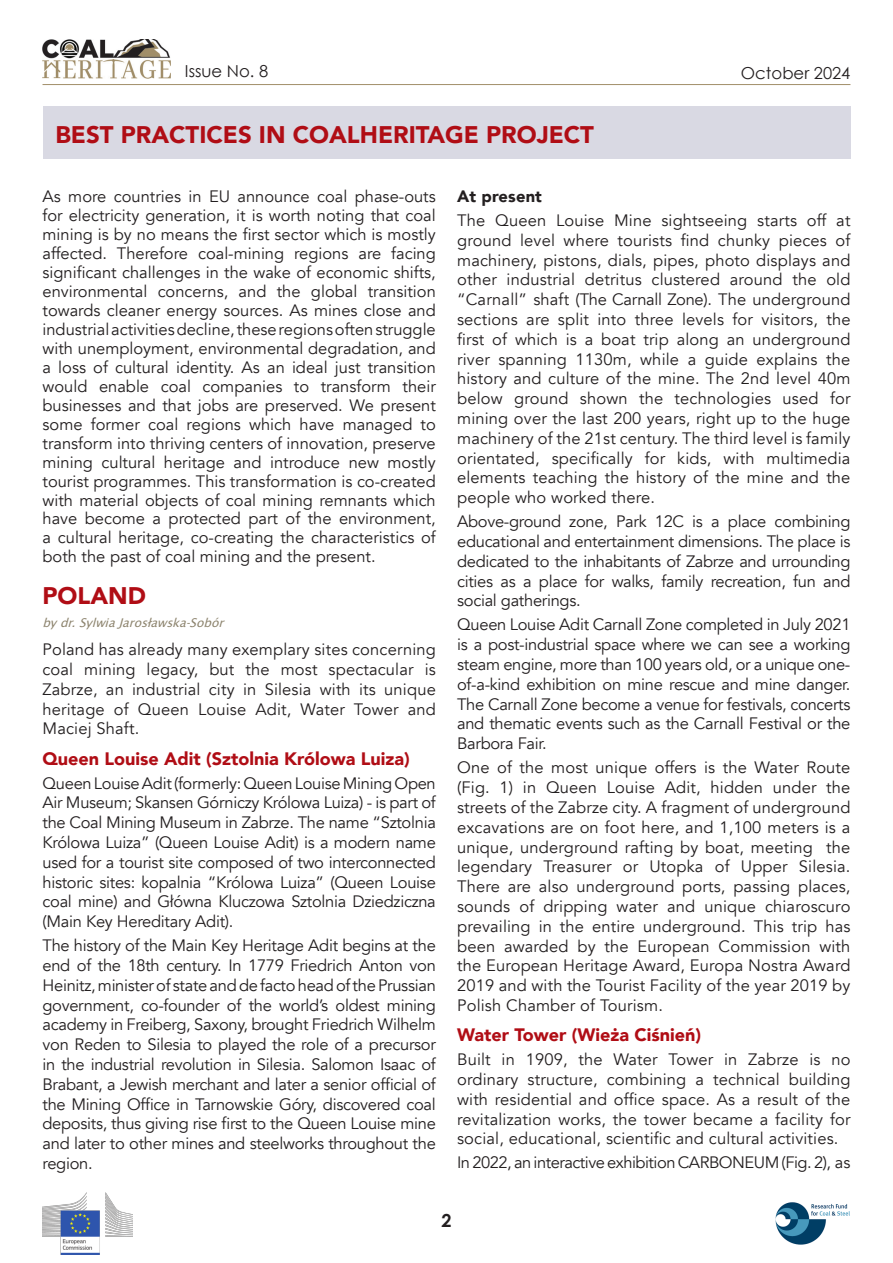
<style>
.page{position:relative;width:893px;height:1263px;background:#fff}
.page>*{position:absolute;margin:0;border:0;box-sizing:border-box;transform-origin:0 0}
.BODY_10{font:900 24px "Avenir";color:#b00d15}
.BODY_10-2{font:900 18px "Avenir";color:#b00d15}
.t1{font:700 18px "Century Gothic";color:#231f20}
.BODY_10-3{font:16.5px/19.8px "Avenir";letter-spacing:-.01em;color:#231f20;text-align:justify}
.BODY_10-4{font:16.5px "Avenir";letter-spacing:-.03em;color:#231f20}
.PODNASLOV{font:16.5px "Century Gothic";color:#231f20}
.BODY_10-5{font:900 16.5px "Avenir";letter-spacing:.01em;color:#231f20}
.BODY_10-6{font:italic 12px "Lucida San TEE Roma";color:#8d846e}
</style>
<div class="page">
<img style="left:43px;top:1192px;width:89px;height:62px">
<img style="left:775px;top:1202px;width:75px;height:43px">
<hr style="left:43px;top:84px;width:807px;height:1px;background:#a18e69">
<img style="left:43px;top:39px;width:128px;height:40px">
<div style="left:43px;top:106px;width:807px;height:53px;background:#d9d9e3"></div>
<p class="PODNASLOV" style="left:185px;top:60px;width:85px">Issue No. 8</p>
<p class="PODNASLOV" style="left:741px;top:61px;width:111px">October 2024</p>
<p class="BODY_10" style="left:55px;top:114px;width:540px">BEST PRACTICES IN COALHERITAGE PROJECT</p>
<p class="BODY_10-3" style="left:43px;top:187px;width:395px;line-height:18.9px">As more countries in EU announce coal phase-outs for electricity generation, it is worth noting that coal mining is by no means the first sector which is mostly affected. Therefore coal-mining regions are facing significant challenges in the wake of economic shifts, environmental concerns, and the global transition towards cleaner energy sources. As mines close and industrial activities decline, these regions often struggle with unemployment, environmental degradation, and a loss of cultural identity. As an ideal just transition would enable coal companies to transform their businesses and that jobs are preserved. We present some former coal regions which have managed to transform into thriving centers of innovation, preserve mining cultural heritage and introduce new mostly tourist programmes. This transformation is co-created with material objects of coal mining remnants which have become a protected part of the environment, a cultural heritage, co-creating the characteristics of both the past of coal mining and the present.</p>
<p class="BODY_10" style="left:43px;top:575px;width:105px">POLAND</p>
<p class="BODY_10-6" style="left:43px;top:615px;width:186px">bydr.SylwiaJarosławska-Sobór</p>
<p class="BODY_10-3" style="left:43px;top:640px;width:395px">Poland has already many exemplary sites concerning coal mining legacy, but the most spectacular is Zabrze, an industrial city in Silesia with its unique heritage of Queen Louise Adit, Water Tower and Maciej Shaft.</p>
<p class="BODY_10-2" style="left:43px;top:743px;width:369px">Queen Louise Adit (Sztolnia Królowa Luiza)</p>
<p class="BODY_10-3" style="left:43px;top:773px;width:395px">Queen Louise Adit (formerly: Queen Louise Mining Open Air Museum; Skansen Górniczy Królowa Luiza) - is part of the Coal Mining Museum in Zabrze. The name “Sztolnia Królowa Luiza” (Queen Louise Adit) is a modern name used for a tourist site composed of two interconnected historic sites: kopalnia “Królowa Luiza” (Queen Louise coal mine) and Główna Kluczowa Sztolnia Dziedziczna (Main Key Hereditary Adit).</p>
<p class="BODY_10-3" style="left:43px;top:936px;width:395px">The history of the Main Key Heritage Adit begins at the end of the 18th century. In 1779 Friedrich Anton von Heinitz, minister of state and de facto head of the Prussian government, co-founder of the world’s oldest mining academy in Freiberg, Saxony, brought Friedrich Wilhelm von Reden to Silesia to played the role of a precursor in the industrial revolution in Silesia. Salomon Isaac of Brabant, a Jewish merchant and later a senior official of the Mining Office in Tarnowskie Góry, discovered coal deposits, thus giving rise first to the Queen Louise mine and later to other mines and steelworks throughout the region.</p>
<p class="BODY_10-5" style="left:457px;top:182px;width:86px">At present</p>
<p class="BODY_10-3" style="left:457px;top:211px;width:395px">The Queen Louise Mine sightseeing starts off at ground level where tourists find chunky pieces of machinery, pistons, dials, pipes, photo displays and other industrial detritus clustered around the old “Carnall” shaft (The Carnall Zone). The underground sections are split into three levels for visitors, the first of which is a boat trip along an underground river spanning 1130m, while a guide explains the history and culture of the mine. The 2nd level 40m below ground shown the technologies used for mining over the last 200 years, right up to the huge machinery of the 21st century. The third level is family orientated, specifically for kids, with multimedia elements teaching the history of the mine and the people who worked there.</p>
<p class="BODY_10-3" style="left:457px;top:512px;width:395px">Above-ground zone, Park 12C is a place combining educational and entertainment dimensions. The place is dedicated to the inhabitants of Zabrze and urrounding cities as a place for walks, family recreation, fun and social gatherings.</p>
<p class="BODY_10-3" style="left:457px;top:615px;width:395px">Queen Louise Adit Carnall Zone completed in July 2021 is a post-industrial space where we can see a working steam engine, more than 100 years old, or a unique one&shy;of-a-kind exhibition on mine rescue and mine danger.<br>The Carnall Zone become a venue for festivals, concerts and thematic events such as the Carnall Festival or the Barbora Fair.</p>
<p class="BODY_10-3" style="left:457px;top:758px;width:395px">One of the most unique offers is the Water Route (Fig. 1) in Queen Louise Adit, hidden under the streets of the Zabrze city. A fragment of underground excavations are on foot here, and 1,100 meters is a unique, underground rafting by boat, meeting the legendary Treasurer or Utopka of Upper Silesia.<br>There are also underground ports, passing places, sounds of dripping water and unique chiaroscuro prevailing in the entire underground. This trip has been awarded by the European Commission with the European Heritage Award, Europa Nostra Award 2019 and with the Tourist Facility of the year 2019 by Polish Chamber of Tourism.</p>
<p class="BODY_10-2" style="left:457px;top:1019px;width:245px">Water Tower (Wieża Ciśnień)</p>
<p class="BODY_10-3" style="left:457px;top:1050px;width:395px">Built in 1909, the Water Tower in Zabrze is no ordinary structure, combining a technical building with residential and office space. As a result of the revitalization works, the tower became a facility for social, educational, scientific and cultural activities.</p>
<p class="BODY_10-4" style="left:457px;top:1153px;width:395px">In 2022, an interactive exhibition CARBONEUM (Fig. 2), as</p>
<p class="t1" style="left:441px;top:1207px;width:12px">2</p>
</div>
